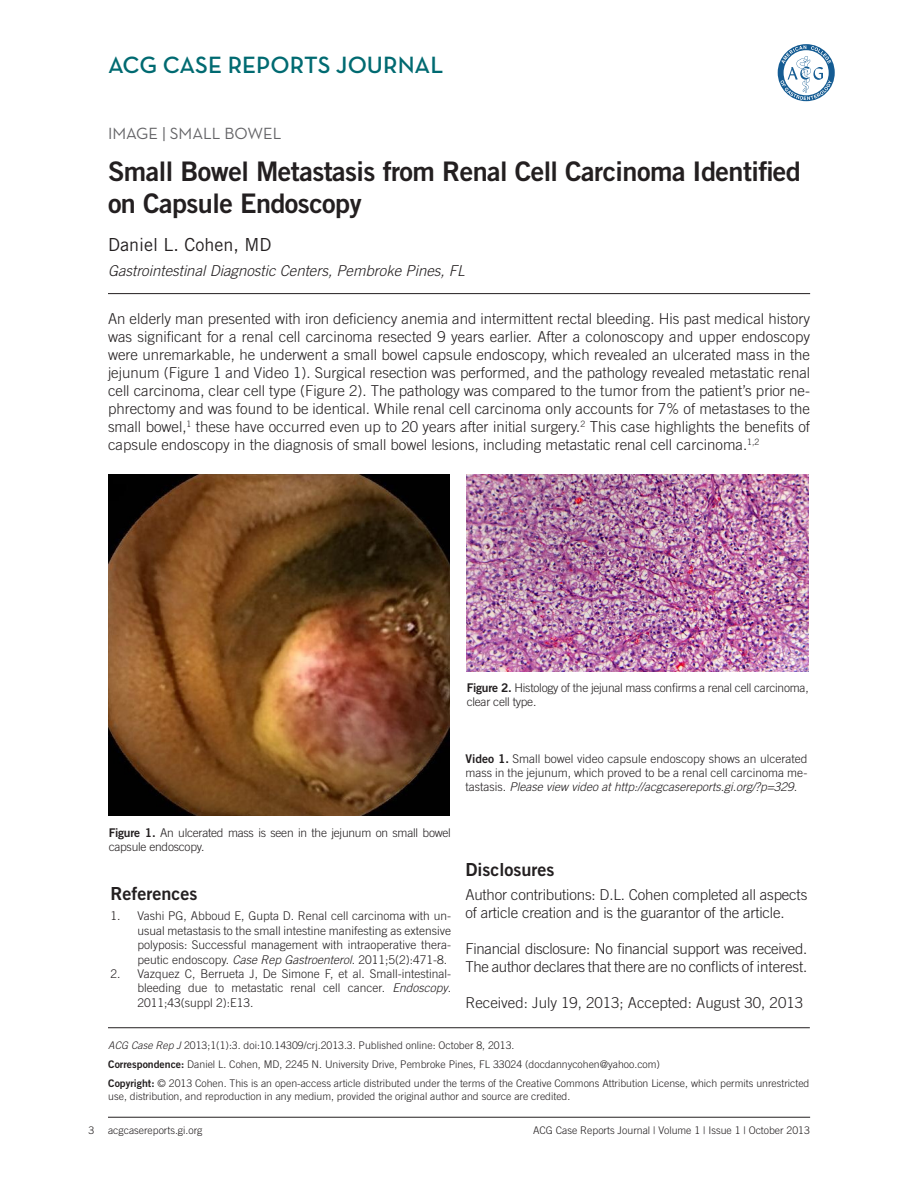
<style>
.page{position:relative;width:918px;height:1188px;background:#fff}
.page>*{position:absolute;margin:0;border:0;box-sizing:border-box;transform-origin:0 0}
.t1{font:27px/32.4px "Trade Gothic LT Std Bd 2";letter-spacing:-.02em;color:#231f20}
.t2{font:600 24px "Neutraface Text";color:#006a71}
.t3{font:18px "Trade Gothic LT Std Bd 2";color:#231f20}
.t4{font:18px "Trade Gothic LT Std";color:#231f20}
.t5{font:16.5px "Neutraface Text";color:#636366}
.CRJ_Paragraph_Style{font:300 15px/18px "Trade Gothic LT Std";letter-spacing:-.01em;color:#231f20}
.t6{font:italic 300 15px "Trade Gothic LT Std";color:#231f20}
.t7{font:300 12px/14.4px "Trade Gothic LT Std";color:#231f20;text-align:justify}
.t8{font:300 12px/14.4px "Trade Gothic LT Std";letter-spacing:-.02em;color:#231f20}
.t9{font:300 10.5px/12.6px "Trade Gothic LT Std";color:#231f20}
.s1{font-family:"Trade Gothic LT Std Bd 2";font-weight:400}
.s2{font-style:italic}
</style>
<div class="page">
<svg style="left:778px;top:44px;width:57px;height:57px"></svg>
<hr style="left:108px;top:1117px;width:702px;height:1px;background:#231f20">
<hr style="left:108px;top:293px;width:702px;height:1px;background:#231f20">
<hr style="left:108px;top:1027px;width:702px;height:1px;background:#231f20">
<img style="left:467px;top:474px;width:342px;height:197px">
<img style="left:108px;top:474px;width:342px;height:342px">
<h2 class="t2" style="left:108px;top:50px;width:337px">ACG CASE REPORTS JOURNAL</h2>
<p class="t5" style="left:108px;top:123px;width:175px">IMAGE | SMALL BOWEL</p>
<p class="t1" style="left:108px;top:154px;width:694px">Small Bowel Metastasis from Renal Cell Carcinoma Identified on Capsule Endoscopy</p>
<p class="t4" style="left:108px;top:233px;width:165px">Daniel L. Cohen, MD</p>
<p class="t6" style="left:108px;top:262px;width:358px">Gastrointestinal Diagnostic Centers, Pembroke Pines, FL</p>
<p class="CRJ_Paragraph_Style" style="left:108px;top:310px;width:704px;text-align:justify">An elderly man presented with iron deficiency anemia and intermittent rectal bleeding. His past medical history was significant for a renal cell carcinoma resected 9 years earlier. After a colonoscopy and upper endoscopy were unremarkable, he underwent a small bowel capsule endoscopy, which revealed an ulcerated mass in the jejunum (Figure 1 and Video 1). Surgical resection was performed, and the pathology revealed metastatic renal cell carcinoma, clear cell type (Figure 2). The pathology was compared to the tumor from the patient’s prior ne&shy;phrectomy and was found to be identical. While renal cell carcinoma only accounts for 7% of metastases to the small bowel,<sup>1</sup> these have occurred even up to 20 years after initial surgery.<sup>2</sup> This case highlights the benefits of capsule endoscopy in the diagnosis of small bowel lesions, including metastatic renal cell carcinoma.<sup>1,2</sup></p>
<p class="t8" style="left:467px;top:680px;width:343px"><span class="s1">Figure 2.</span> Histology of the jejunal mass confirms a renal cell carcinoma, clear cell type.</p>
<p class="t8" style="left:109px;top:825px;width:344px"><span class="s1">Figure 1.</span> An ulcerated mass is seen in the jejunum on small bowel capsule endoscopy.</p>
<p class="t3" style="left:110px;top:882px;width:88px">References</p>
<p class="t7" style="left:137px;top:909px;width:315px;text-indent:-27px">1. Vashi PG, Abboud E, Gupta D. Renal cell carcinoma with un&shy;usual metastasis to the small intestine manifesting as extensive polyposis: Successful management with intraoperative thera&shy;peutic endoscopy. <span class="s2">Case Rep Gastroenterol</span>. 2011;5(2):471-8.</p>
<p class="t7" style="left:137px;top:966px;width:315px;text-indent:-27px">2. Vazquez C, Berrueta J, De Simone F, et al. Small-intestinal&shy;bleeding due to metastatic renal cell cancer. <span class="s2">Endoscopy</span>.<br>2011;43(suppl 2):E13.</p>
<p class="t7" style="left:465px;top:751px;width:343px"><span class="s1">Video 1.</span> Small bowel video capsule endoscopy shows an ulcerated mass in the jejunum, which proved to be a renal cell carcinoma me&shy;tastasis. <span class="s2">Please view video at http://acgcasereports.gi.org/?p=329.</span></p>
<p class="t3" style="left:465px;top:858px;width:90px">Disclosures</p>
<p class="CRJ_Paragraph_Style" style="left:465px;top:885px;width:343px">Author contributions: D.L. Cohen completed all aspects of article creation and is the guarantor of the article.</p>
<p class="CRJ_Paragraph_Style" style="left:465px;top:939px;width:343px">Financial disclosure: No financial support was received.<br>The author declares that there are no conflicts of interest.</p>
<p class="CRJ_Paragraph_Style" style="left:465px;top:993px;width:339px">Received: July 19, 2013; Accepted: August 30, 2013</p>
<p class="t9" style="left:108px;top:1039px;width:408px"><span class="s2">ACG Case Rep J</span> 2013;1(1):3. doi:10.14309/crj.2013.3. Published online: October 8, 2013.</p>
<p class="t9" style="left:108px;top:1057px;width:553px"><span class="s1">Correspondence:</span> Daniel L. Cohen, MD, 2245 N. University Drive, Pembroke Pines, FL 33024 (docdannycohen@yahoo.com)</p>
<p class="t9" style="left:108px;top:1077px;width:703px"><span class="s1">Copyright:</span> © 2013 Cohen. This is an open-access article distributed under the terms of the Creative Commons Attribution License, which permits unrestricted use, distribution, and reproduction in any medium, provided the original author and source are credited.</p>
<p class="t9" style="left:89px;top:1124px;width:7px">3</p>
<p class="t9" style="left:108px;top:1124px;width:96px">acgcasereports.gi.org</p>
<p class="t9" style="left:533px;top:1124px;width:278px">ACG Case Reports Journal | Volume 1 | Issue 1 | October 2013</p>
</div>
